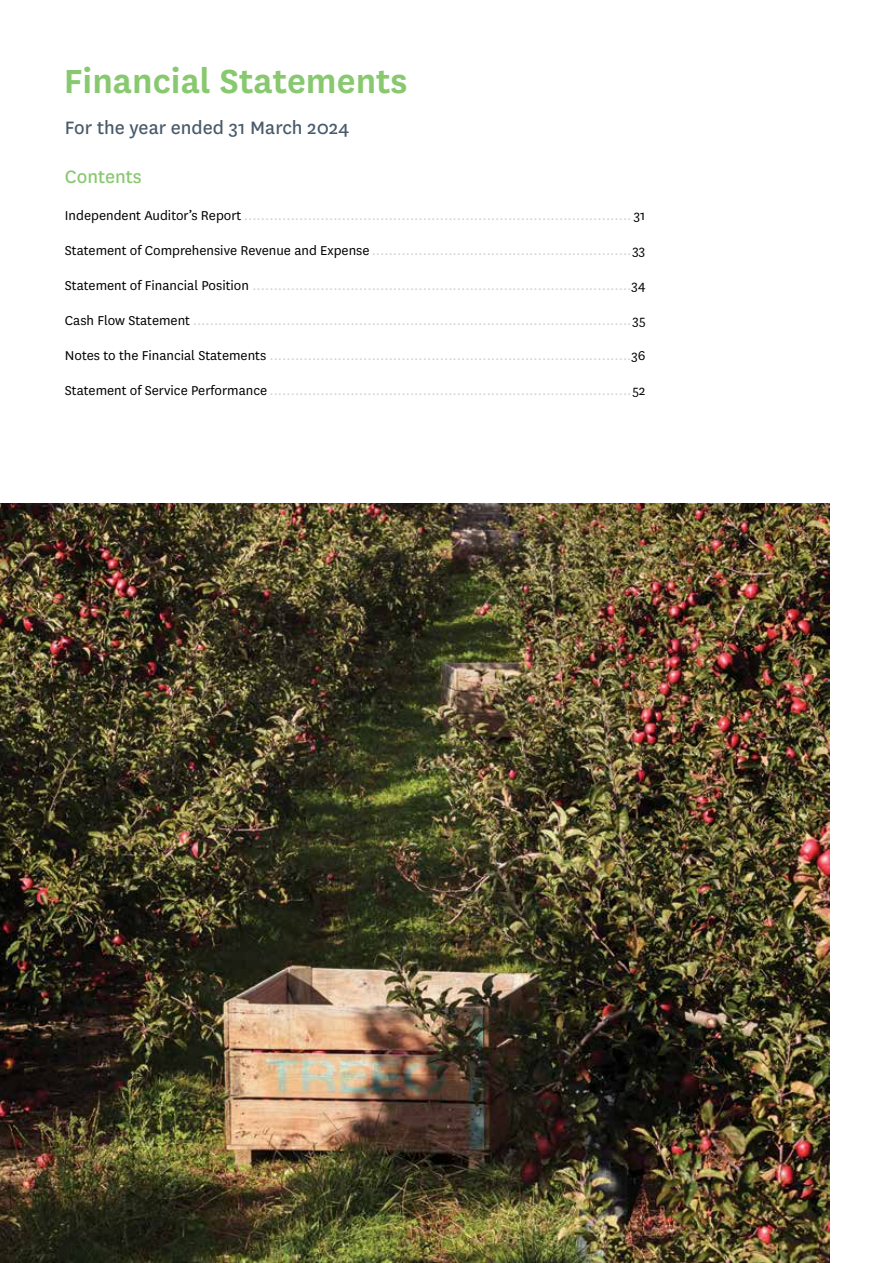
<style>
.page{position:relative;width:893px;height:1263px;background:#fff}
.page>*{position:absolute;margin:0;border:0;box-sizing:border-box;transform-origin:0 0}
.t1{font:600 39px "National";color:#88c86f}
.t2{font:21px "National";color:#495a6a}
.t3{font:21px "National";color:#88c86f}
.t4{font:15px "National";color:#d1d3d4}
.s1{color:#000}
</style>
<div class="page">
<img style="left:0;top:504px;width:829px;height:759px">
<h1 class="t1" style="left:64px;top:54px;width:345px">Financial Statements</h1>
<h2 class="t2" style="left:65px;top:113px;width:286px">For the year ended 31 March 2024</h2>
<h2 class="t3" style="left:65px;top:162px;width:78px">Contents</h2>
<p class="t4" style="left:65px;top:206px;width:582px"><span class="s1">Independent Auditor’s Report</span> ........................................................................................... <span class="s1">31</span></p>
<p class="t4" style="left:65px;top:241px;width:582px"><span class="s1">Statement of Comprehensive Revenue and Expense</span> .............................................................<span class="s1">33</span></p>
<p class="t4" style="left:65px;top:276px;width:582px"><span class="s1">Statement of Financial Position</span> .........................................................................................<span class="s1">34</span></p>
<p class="t4" style="left:65px;top:311px;width:582px"><span class="s1">Cash Flow Statement</span> .......................................................................................................<span class="s1">35</span></p>
<p class="t4" style="left:65px;top:346px;width:582px"><span class="s1">Notes to the Financial Statements</span> .....................................................................................<span class="s1">36</span></p>
<p class="t4" style="left:65px;top:381px;width:582px"><span class="s1">Statement of Service Performance</span> .....................................................................................<span class="s1">52</span></p>
</div>
